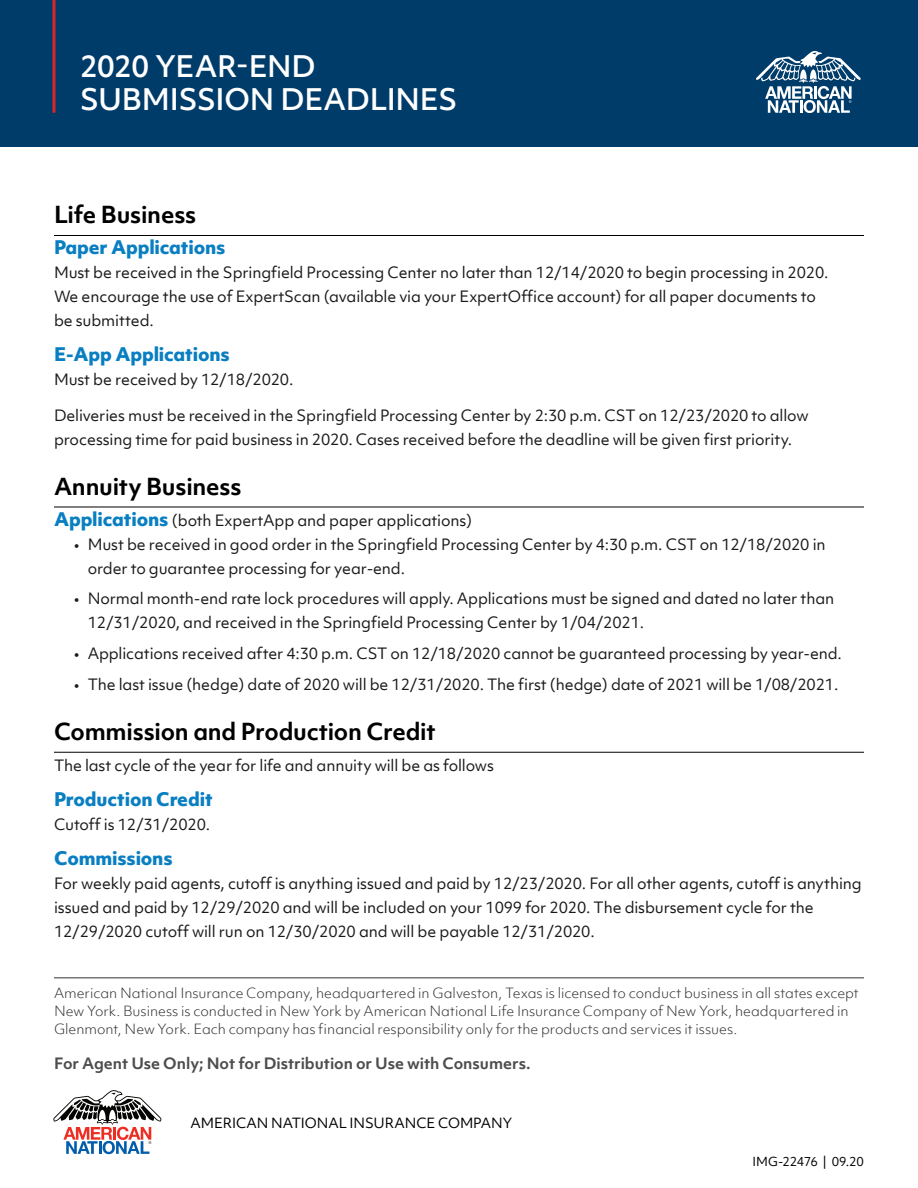
<style>
.page{position:relative;width:918px;height:1188px;background:#fff}
.page>*{position:absolute;margin:0;border:0;box-sizing:border-box;transform-origin:0 0}
.Product_Name{font:500 28.5px/33px "Objektiv Mk 1";letter-spacing:-.01em;color:#fff}
._3_Head{font:700 22.5px "Objektiv Mk 1";letter-spacing:-.01em;color:#000}
.Running_Text{font:800 18px "Objektiv Mk 1";letter-spacing:-.01em;color:#097fc2}
.Running_Text-2{font:15px/24px "Objektiv Mk 1";letter-spacing:-.01em;color:#1a1a1a}
.Agent_Use_Only{font:700 15px "Objektiv Mk 1";color:#4d4d4d}
.Footnote_Disclaimer{font:300 13.5px/18px "Objektiv Mk 1";color:#333}
.Form_Number_RV_Date{font:13.5px "Objektiv Mk 1";letter-spacing:-.005em;color:#000}
.Form_Number_RV_Date-2{font:12px "Objektiv Mk 1";letter-spacing:-.015em;color:#000}
.s1{font-weight:800;font-size:18px;color:#097fc2}
</style>
<div class="page">
<hr style="left:54px;top:978px;width:810px;height:1px;background:#333">
<div style="left:0;top:0;width:918px;height:147px;background:#003c6a"></div>
<svg style="left:52px;top:0;width:4px;height:113px"></svg>
<svg style="left:756px;top:51px;width:105px;height:62px"></svg>
<svg style="left:53px;top:1090px;width:108px;height:64px"></svg>
<hr style="left:54px;top:235px;width:810px;height:1px;background:#000">
<hr style="left:54px;top:507px;width:810px;height:1px;background:#000">
<hr style="left:54px;top:752px;width:810px;height:1px;background:#000">
<p class="Product_Name" style="left:80px;top:49px;width:379px">2020 YEAR-END<br>SUBMISSION DEADLINES</p>
<p class="_3_Head" style="left:54px;top:199px;width:144px">Life Business</p>
<p class="Running_Text" style="left:54px;top:234px;width:173px">Paper Applications</p>
<p class="Running_Text-2" style="left:54px;top:260px;width:776px">Must be received in the Springfield Processing Center no later than 12/14/2020 to begin processing in 2020.<br>We encourage the use of ExpertScan (available via your ExpertOffice account) for all paper documents to be submitted.</p>
<p class="Running_Text" style="left:54px;top:342px;width:177px">E-App Applications</p>
<p class="Running_Text-2" style="left:54px;top:368px;width:241px">Must be received by 12/18/2020.</p>
<p class="Running_Text-2" style="left:54px;top:403px;width:756px">Deliveries must be received in the Springfield Processing Center by 2:30 p.m. CST on 12/23/2020 to allow processing time for paid business in 2020. Cases received before the deadline will be given first priority.</p>
<p class="_3_Head" style="left:54px;top:471px;width:189px">Annuity Business</p>
<p class="Running_Text-2" style="left:54px;top:508px;width:420px"><span class="s1">Applications</span> (both ExpertApp and paper applications)</p>
<p class="Running_Text-2" style="left:88px;top:532px;width:739px;text-indent:-14px">• Must be received in good order in the Springfield Processing Center by 4:30 p.m. CST on 12/18/2020 in order to guarantee processing for year-end.</p>
<p class="Running_Text-2" style="left:88px;top:587px;width:748px;text-indent:-14px">• Normal month-end rate lock procedures will apply. Applications must be signed and dated no later than<br>12/31/2020, and received in the Springfield Processing Center by 1/04/2021.</p>
<p class="Running_Text-2" style="left:74px;top:641px;width:769px">• Applications received after 4:30 p.m. CST on 12/18/2020 cannot be guaranteed processing by year-end.</p>
<p class="Running_Text-2" style="left:74px;top:672px;width:766px">• The last issue (hedge) date of 2020 will be 12/31/2020. The first (hedge) date of 2021 will be 1/08/2021.</p>
<p class="_3_Head" style="left:54px;top:716px;width:383px">Commission and Production Credit</p>
<p class="Running_Text-2" style="left:54px;top:753px;width:442px">The last cycle of the year for life and annuity will be as follows</p>
<p class="Running_Text" style="left:54px;top:786px;width:160px">Production Credit</p>
<p class="Running_Text-2" style="left:54px;top:812px;width:158px">Cutoff is 12/31/2020.</p>
<p class="Running_Text" style="left:54px;top:846px;width:120px">Commissions</p>
<p class="Running_Text-2" style="left:54px;top:872px;width:809px">For weekly paid agents, cutoff is anything issued and paid by 12/23/2020. For all other agents, cutoff is anything issued and paid by 12/29/2020 and will be included on your 1099 for 2020. The disbursement cycle for the<br>12/29/2020 cutoff will run on 12/30/2020 and will be payable 12/31/2020.</p>
<p class="Footnote_Disclaimer" style="left:54px;top:984px;width:806px">American National Insurance Company, headquartered in Galveston, Texas is licensed to conduct business in all states except<br>New York. Business is conducted in New York by American National Life Insurance Company of New York, headquartered in<br>Glenmont, New York. Each company has financial responsibility only for the products and services it issues.</p>
<p class="Agent_Use_Only" style="left:54px;top:1052px;width:478px">For Agent Use Only; Not for Distribution or Use with Consumers.</p>
<p class="Form_Number_RV_Date" style="left:191px;top:1113px;width:323px">AMERICAN NATIONAL INSURANCE COMPANY</p>
<p class="Form_Number_RV_Date-2" style="left:753px;top:1153px;width:113px">IMG-22476 | 09.20</p>
</div>
